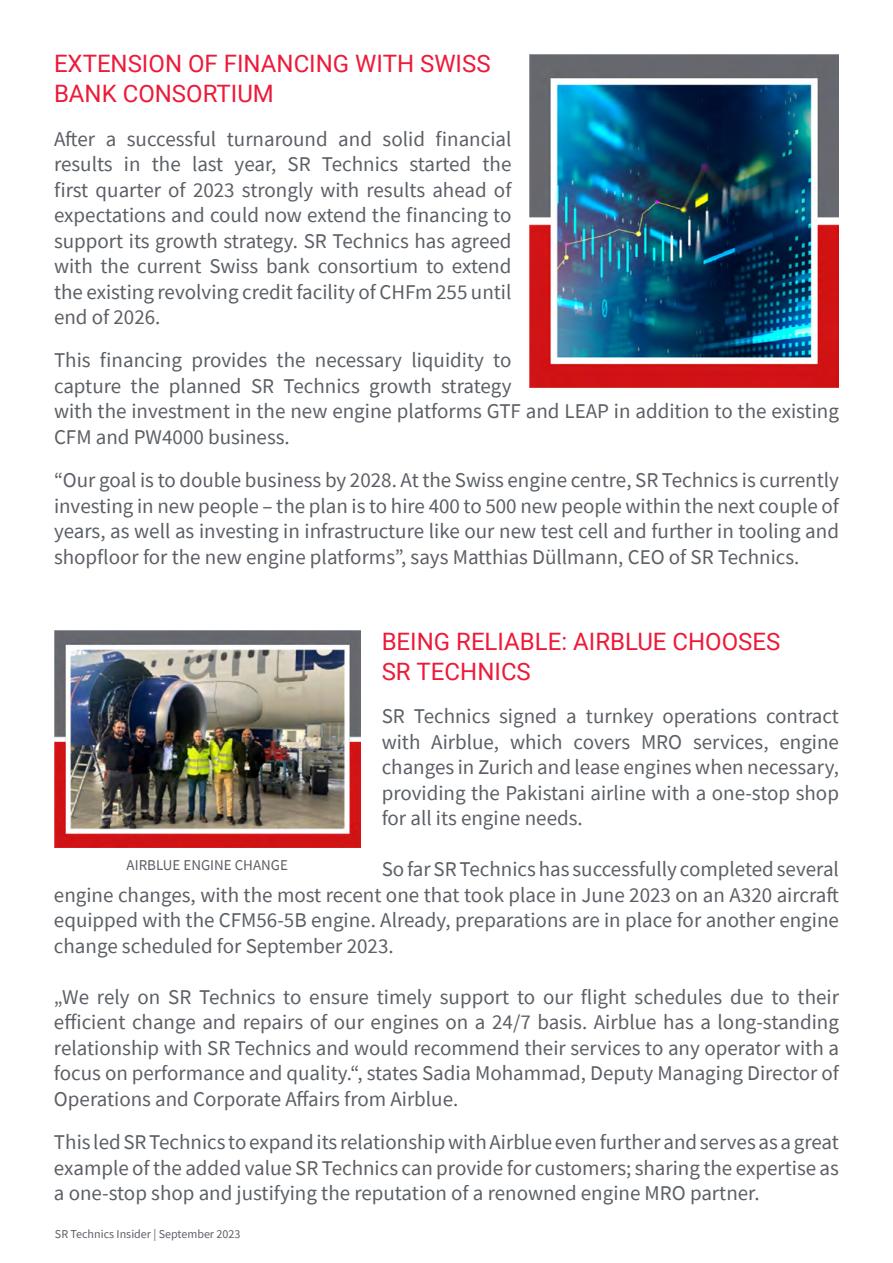
<style>
.page{position:relative;width:893px;height:1263px;background:#fff}
.page>*{position:absolute;margin:0;border:0;box-sizing:border-box;transform-origin:0 0}
.t1{font:24px/30px "Roboto";color:#ed1a39}
.t2{font:21px/25.5px "Source Sans Pro";color:#5b6066;text-align:justify}
.t3{font:15px "Source Sans Pro";color:#5b6066}
.t4{font:12px "Source Sans Pro";color:#5b6066}
</style>
<div class="page">
<img style="left:529px;top:54px;width:310px;height:333px">
<img style="left:54px;top:630px;width:307px;height:217px">
<p class="t1" style="left:54px;top:48px;width:438px">EXTENSION OF FINANCING WITH SWISS<br>BANK CONSORTIUM</p>
<p class="t2" style="left:54px;top:126px;width:459px">After a successful turnaround and solid financial results in the last year, SR Technics started the first quarter of 2023 strongly with results ahead of expectations and could now extend the financing to support its growth strategy. SR Technics has agreed with the current Swiss bank consortium to extend the existing revolving credit facility of CHFm 255 until end of 2026.</p>
<p class="t2" style="left:54px;top:348px;width:786px;text-align:left">This financing provides the necessary liquidity to<br>capture the planned SR Technics growth strategy<br>with the investment in the new engine platforms GTF and LEAP in addition to the existing CFM and PW4000 business.</p>
<p class="t2" style="left:54px;top:468px;width:786px">“Our goal is to double business by 2028. At the Swiss engine centre, SR Technics is currently investing in new people – the plan is to hire 400 to 500 new people within the next couple of years, as well as investing in infrastructure like our new test cell and further in tooling and shopfloor for the new engine platforms”, says Matthias Düllmann, CEO of SR Technics.</p>
<p class="t1" style="left:382px;top:625px;width:400px">BEING RELIABLE: AIRBLUE CHOOSES<br>SR TECHNICS</p>
<p class="t2" style="left:382px;top:703px;width:459px">SR Technics signed a turnkey operations contract with Airblue, which covers MRO services, engine changes in Zurich and lease engines when necessary, providing the Pakistani airline with a one-stop shop for all its engine needs.</p>
<p class="t2" style="left:54px;top:856px;width:786px;text-indent:328px">So far SR Technics has successfully completed several engine changes, with the most recent one that took place in June 2023 on an A320 aircraft equipped with the CFM56-5B engine. Already, preparations are in place for another engine change scheduled for September 2023.</p>
<p class="t2" style="left:54px;top:984px;width:786px">„We rely on SR Technics to ensure timely support to our flight schedules due to their efficient change and repairs of our engines on a 24/7 basis. Airblue has a long-standing relationship with SR Technics and would recommend their services to any operator with a focus on performance and quality.“, states Sadia Mohammad, Deputy Managing Director of Operations and Corporate Affairs from Airblue.</p>
<p class="t2" style="left:54px;top:1129px;width:786px">This led SR Technics to expand its relationship with Airblue even further and serves as a great example of the added value SR Technics can provide for customers; sharing the expertise as a one-stop shop and justifying the reputation of a renowned engine MRO partner.</p>
<p class="t3" style="left:127px;top:855px;width:163px">AIRBLUE ENGINE CHANGE</p>
<p class="t4" style="left:55px;top:1226px;width:187px">SR Technics Insider | September 2023</p>
</div>
